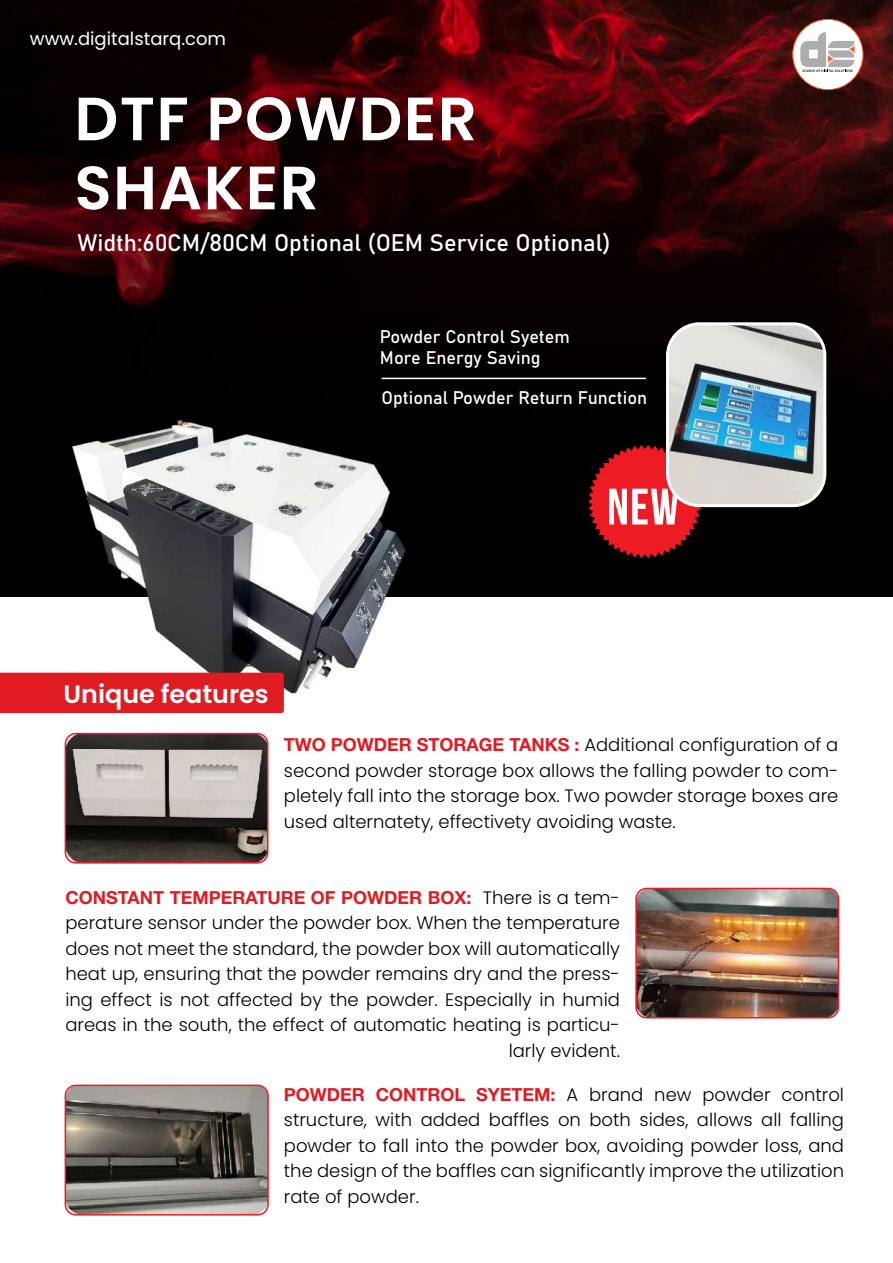
<style>
.page{position:relative;width:893px;height:1263px;background:#fff}
.page>*{position:absolute;margin:0;border:0;box-sizing:border-box;transform-origin:0 0}
.t1{font:600 61.05px/69px "Poppins";letter-spacing:.025em;color:#fff}
.t2{font:700 51.15px "Bebas Neue";color:#fff}
.t3{font:600 25.35px "Poppins";color:#fff}
.t4{font:23.7px "Bahnschrift";color:#fff}
.t5{font:300 18px/25.5px "Poppins";color:#000;text-align:justify}
.t6{font:18px/21.6px "Bahnschrift";color:#fff}
.t7{font:700 18px "Helvetica Neue LT Std";color:#e01b22}
.t8{font:18px "Poppins";color:#fff}
.s1{font-family:"Helvetica Neue LT Std";font-weight:700;color:#e01b22}
.s2{font-family:"Poppins";font-weight:300;color:#000}
</style>
<div class="page">
<svg style="left:0;top:0;width:893px;height:596px;background:#150303"></svg>
<img style="left:0;top:0;width:592px;height:361px">
<div style="left:793px;top:19px;width:70px;height:71px;background:#fff;border-radius:50%"></div>
<div style="left:792px;top:19px;width:71px;height:71px;border:1px solid #f26522;border-radius:50%"></div>
<svg style="left:800px;top:32px;width:54px;height:40px"></svg>
<img style="left:46px;top:400px;width:386px;height:294px">
<hr style="left:382px;top:378px;width:264px;height:1px;background:#fff">
<svg style="left:588px;top:445px;width:114px;height:113px;background:#b1141a"></svg>
<img style="left:667px;top:324px;width:158px;height:182px">
<div style="left:666px;top:322px;width:160px;height:185px;border:3px solid #fff;border-radius:32px"></div>
<div style="left:0;top:673px;width:284px;height:40px;background:#e01b22"></div>
<img style="left:65px;top:733px;width:203px;height:129px">
<div style="left:65px;top:733px;width:203px;height:131px;border:2px solid #ed1c24;border-radius:11px"></div>
<img style="left:637px;top:888px;width:201px;height:130px">
<div style="left:635px;top:888px;width:204px;height:130px;border:2px solid #ed1c24;border-radius:11px"></div>
<img style="left:65px;top:1087px;width:202px;height:128px">
<div style="left:65px;top:1084px;width:204px;height:131px;border:2px solid #ed1c24;border-radius:11px"></div>
<p class="t8" style="left:30px;top:28px;width:198px">www.digitalstarq.com</p>
<h1 class="t1" style="left:74px;top:85px;width:404px">DTF POWDER<br>SHAKER</h1>
<h3 class="t4" style="left:78px;top:225px;width:535px">Width:60CM/80CM Optional (OEM Service Optional)</h3>
<p class="t6" style="left:380px;top:324px;width:191px">Powder Control Syetem<br>More Energy Saving</p>
<p class="t6" style="left:382px;top:385px;width:267px">Optional Powder Return Function</p>
<h2 class="t2" style="left:607px;top:479px;width:74px">NEW</h2>
<h3 class="t3" style="left:64px;top:679px;width:207px">Unique features</h3>
<p class="t5" style="left:284px;top:732px;width:556px"><span class="s1">TWO POWDER STORAGE TANKS :</span> Additional configuration of a second powder storage box allows the falling powder to com&shy;pletely fall into the storage box. Two powder storage boxes are used alternatety, effectivety avoiding waste.</p>
<p class="t7" style="left:65px;top:886px;width:556px">CONSTANT TEMPERATURE OF POWDER BOX: <span class="s2">There is a tem-</span></p>
<p class="t5" style="left:65px;top:910px;width:556px;text-align:right">perature sensor under the powder box. When the temperature does not meet the standard, the powder box will automatically heat up, ensuring that the powder remains dry and the press&shy;ing effect is not affected by the powder. Especially in humid areas in the south, the effect of automatic heating is particu&shy;larly evident.</p>
<p class="t5" style="left:284px;top:1082px;width:562px"><span class="s1">POWDER CONTROL SYETEM:</span> A brand new powder control structure, with added baffles on both sides, allows all falling powder to fall into the powder box, avoiding powder loss, and the design of the baffles can significantly improve the utilization rate of powder.</p>
</div>
